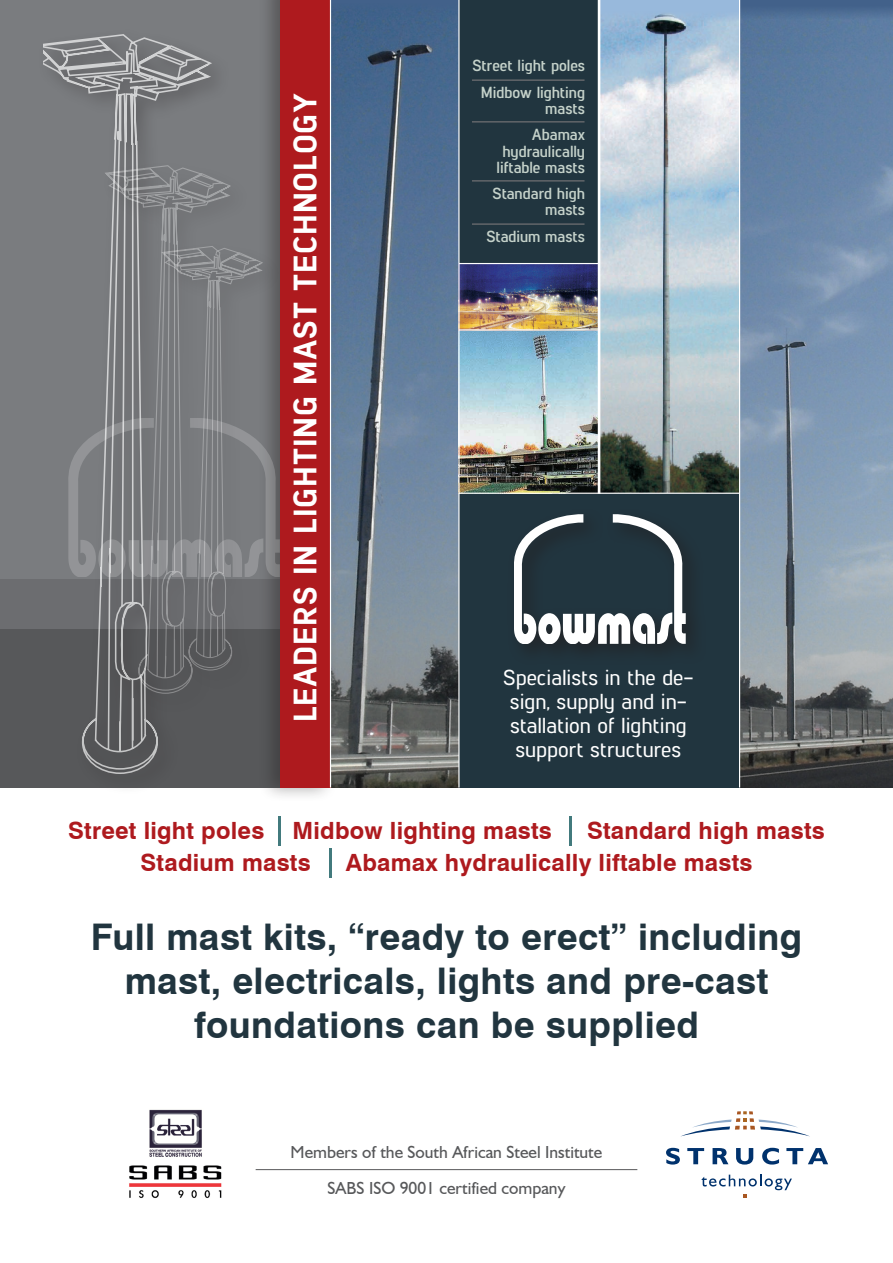
<style>
.page{position:relative;width:893px;height:1263px;background:#fff}
.page>*{position:absolute;margin:0;border:0;box-sizing:border-box;transform-origin:0 0}
.t1{font:700 36.75px/44.1px "Swiss 721 BT";letter-spacing:.01em;color:#21353f;text-align:center}
.t2{font:800 32.4px "Lintel";letter-spacing:.025em;color:#fff}
.t3{font:700 23.7px "Swiss 721 BT";letter-spacing:.01em;color:#ae1a1e}
.t4{font:500 21.6px/24px "Lintel";color:#fff;text-align:center}
.t5{font:17.4px "Humanist 521 BT";color:#57585a}
.t6{font:700 16.05px/16px "Lintel";color:#c5d2ca;text-align:right}
</style>
<div class="page">
<img style="left:338px;top:15px;width:555px;height:772px">
<div style="left:459px;top:0;width:280px;height:787px;background:#21353f"></div>
<img style="left:600px;top:21px;width:139px;height:472px">
<div style="left:0;top:577px;width:280px;height:52px;background:#6c6d70"></div>
<div style="left:0;top:629px;width:280px;height:158px;background:#57585a"></div>
<div style="left:0;top:0;width:280px;height:578px;background:#7a7c7f"></div>
<div style="left:258px;top:0;width:80px;height:802px;background:#231f20;opacity:.4"></div>
<div style="left:280px;top:0;width:50px;height:787px;background:#ae1a1e"></div>
<div style="left:37px;top:27px;width:194px;height:769px;background:#231f20;opacity:.75"></div>
<svg style="left:44px;top:34px;width:168px;height:740px"></svg>
<div style="left:100px;top:159px;width:151px;height:556px;background:#231f20;opacity:.75"></div>
<svg style="left:104px;top:165px;width:127px;height:529px"></svg>
<svg style="left:514px;top:515px;width:172px;height:128px"></svg>
<img style="left:460px;top:331px;width:138px;height:162px">
<img style="left:460px;top:264px;width:138px;height:65px">
<hr style="left:459px;top:493px;width:280px;height:1px;background:#fff">
<hr style="left:459px;top:329px;width:140px;height:2px;background:#fff">
<hr style="left:459px;top:263px;width:140px;height:1px;background:#fff">
<div style="left:157px;top:239px;width:126px;height:453px;background:#231f20;opacity:.75"></div>
<svg style="left:68px;top:246px;width:212px;height:424px"></svg>
<hr style="left:472px;top:180px;width:112px;height:1px;background:#6c6d70">
<hr style="left:472px;top:121px;width:112px;height:1px;background:#6c6d70">
<hr style="left:472px;top:79px;width:112px;height:2px;background:#6c6d70">
<hr style="left:472px;top:223px;width:112px;height:2px;background:#6c6d70">
<hr style="left:329px;top:848px;width:3px;height:30px;background:#427a7d">
<hr style="left:279px;top:817px;width:2px;height:29px;background:#427a7d">
<hr style="left:569px;top:817px;width:3px;height:29px;background:#427a7d">
<div style="left:330px;top:0;width:128px;height:15px;background:#42618a"></div>
<div style="left:740px;top:0;width:153px;height:54px;background:linear-gradient(to bottom,#48678f,#6080a4)"></div>
<hr style="left:330px;top:0;width:1px;height:787px;background:#fff">
<div style="left:600px;top:0;width:139px;height:21px;background:#98b9dc"></div>
<hr style="left:739px;top:0;width:1px;height:787px;background:#fff">
<hr style="left:598px;top:0;width:2px;height:494px;background:#fff">
<svg style="left:681px;top:1111px;width:128px;height:25px"></svg>
<svg style="left:701px;top:1174px;width:91px;height:24px"></svg>
<svg style="left:666px;top:1148px;width:162px;height:16px"></svg>
<img style="left:129px;top:1165px;width:93px;height:33px">
<img style="left:149px;top:1109px;width:53px;height:48px">
<hr style="left:256px;top:1169px;width:381px;height:1px;background:#57585a">
<hr style="left:458px;top:0;width:2px;height:787px;background:#fff">
<p class="t2" style="left:282px;top:722px;width:631px;rotate:-90deg">LEADERS IN LIGHTING MAST TECHNOLOGY</p>
<p class="t6" style="left:472px;top:56px;width:114px">Street light poles</p>
<p class="t6" style="left:481px;top:83px;width:106px">Midbow lighting masts</p>
<p class="t6" style="left:497px;top:126px;width:90px">Abamax hydraulically liftable masts</p>
<p class="t6" style="left:492px;top:185px;width:94px">Standard high masts</p>
<p class="t6" style="left:486px;top:227px;width:100px">Stadium masts</p>
<p class="t4" style="left:503px;top:664px;width:192px">Specialists in the de&shy;sign, supply and in&shy;stallation of lighting support structures</p>
<p class="t3" style="left:68px;top:816px;width:485px">Street light poles Midbow lighting masts</p>
<p class="t3" style="left:587px;top:816px;width:239px">Standard high masts</p>
<p class="t3" style="left:141px;top:848px;width:172px">Stadium masts</p>
<p class="t3" style="left:346px;top:848px;width:408px">Abamax hydraulically liftable masts</p>
<p class="t1" style="left:91px;top:914px;width:713px">Full mast kits, “ready to erect” including mast, electricals, lights and pre-cast foundations can be supplied</p>
<p class="t5" style="left:291px;top:1141px;width:313px">Members of the South African Steel Institute</p>
<p class="t5" style="left:328px;top:1177px;width:239px">SABS ISO 9001 certified company</p>
</div>
